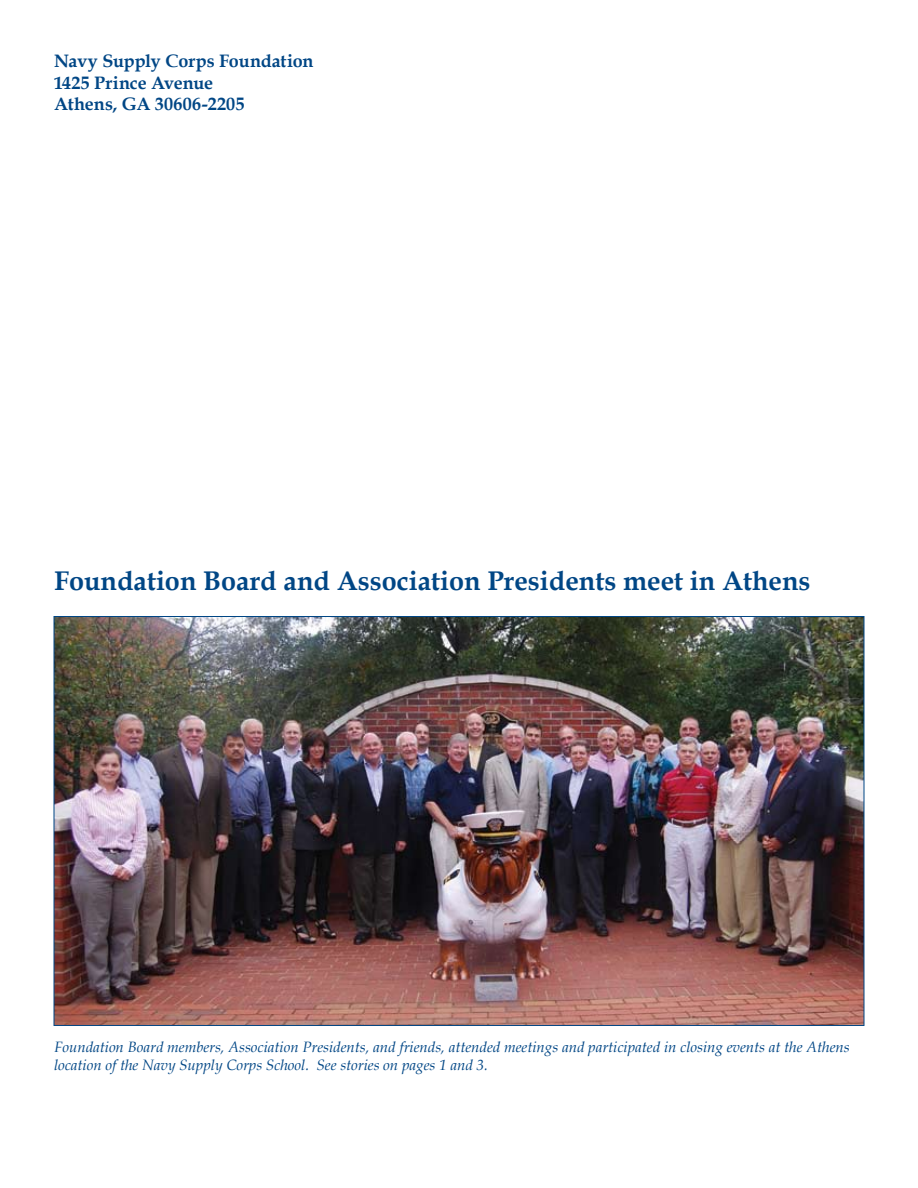
<style>
.page{position:relative;width:918px;height:1188px;background:#fff}
.page>*{position:absolute;margin:0;border:0;box-sizing:border-box;transform-origin:0 0}
.t1{font:700 27px "Book Antiqua";color:#004685}
.t2{font:700 18px/21.6px "Book Antiqua";letter-spacing:-.005em;color:#004685}
.t3{font:italic 15px/18px "Book Antiqua";color:#004685}
.t4{font:15px "Geneva";color:#004685}
</style>
<div class="page">
<img style="left:56px;top:618px;width:806px;height:406px">
<p class="t2" style="left:54px;top:50px;width:261px">Navy Supply Corps Foundation<br>1425 Prince Avenue<br>Athens, GA 30606-2205</p>
<p class="t4" style="left:54px;top:60px;width:87px">The Oakleaf</p>
<h1 class="t1" style="left:54px;top:565px;width:758px">Foundation Board and Association Presidents meet in Athens</h1>
<p class="t3" style="left:54px;top:1038px;width:797px">Foundation Board members, Association Presidents, and friends, attended meetings and participated in closing events at the Athens location of the Navy Supply Corps School. See stories on pages 1 and 3.</p>
</div>
